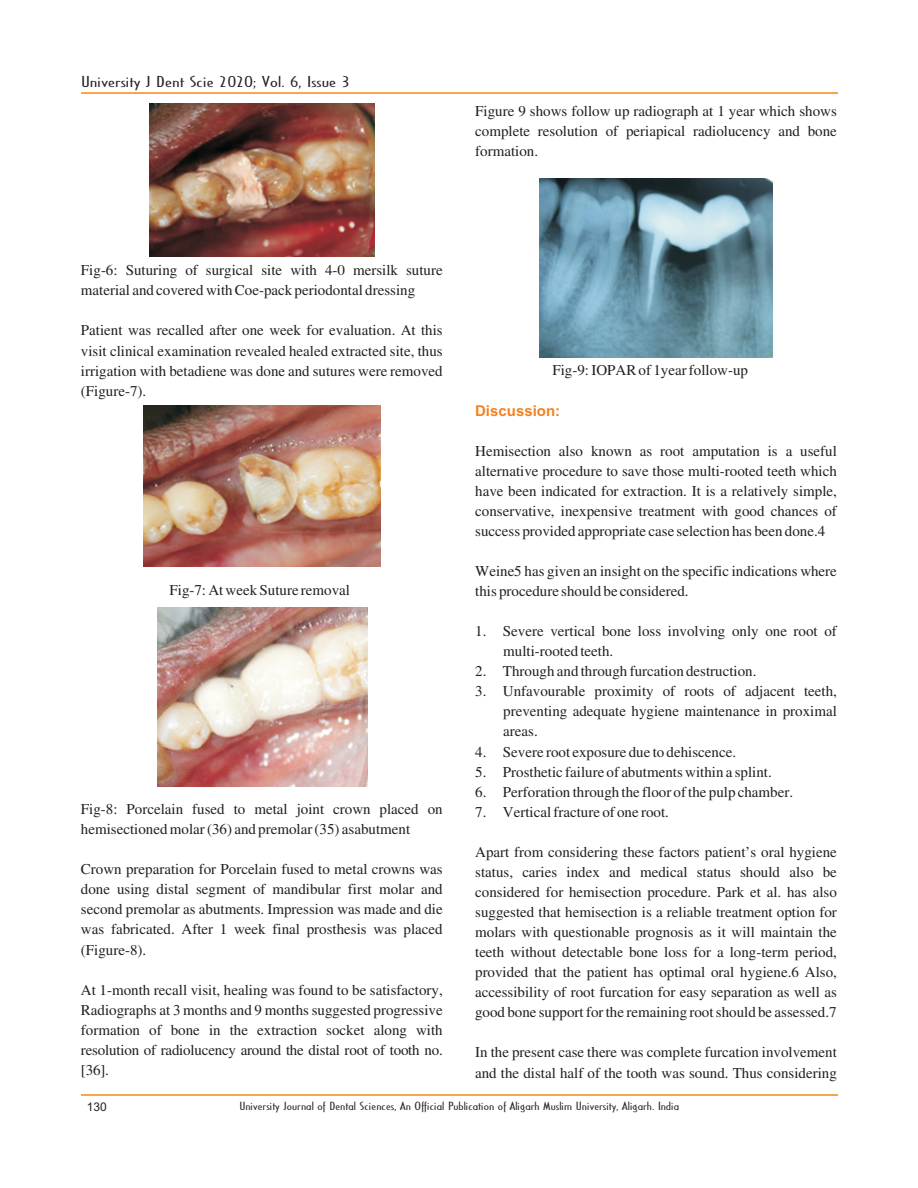
<style>
.page{position:relative;width:918px;height:1188px;background:#fff}
.page>*{position:absolute;margin:0;border:0;box-sizing:border-box;transform-origin:0 0}
.t1{font:15px/20.1px "Times New Roman";color:#231f20;text-align:justify}
.t2{font:15px "Cassandra";color:#231f20;scale:1.66 1}
.t3{font:700 15px "Arial";color:#f58220}
.t4{font:12px "Arial";color:#231f20}
.t5{font:11.25px "Cassandra";color:#231f20;scale:1.51 1}
</style>
<div class="page">
<hr style="left:81px;top:92px;width:756px;height:2px;background:#f9a64a">
<hr style="left:81px;top:1094px;width:756px;height:2px;background:#f9a64a">
<img style="left:157px;top:608px;width:211px;height:178px">
<img style="left:539px;top:179px;width:234px;height:179px">
<img style="left:150px;top:103px;width:224px;height:154px">
<img style="left:143px;top:406px;width:238px;height:160px">
<p class="t2" style="left:81px;top:74px;width:163px">University J Dent Scie 2020; Vol. 6, Issue 3</p>
<p class="t1" style="left:475px;top:102px;width:363px">Figure 9 shows follow up radiograph at 1 year which shows complete resolution of periapical radiolucency and bone formation.</p>
<p class="t1" style="left:81px;top:262px;width:363px">Fig-6: Suturing of surgical site with 4-0 mersilk suture material and covered with Coe-pack periodontal dressing</p>
<p class="t1" style="left:81px;top:322px;width:363px">Patient was recalled after one week for evaluation. At this visit clinical examination revealed healed extracted site, thus irrigation with betadiene was done and sutures were removed (Figure-7).</p>
<p class="t1" style="left:169px;top:581px;width:182px">Fig-7: At week Suture removal</p>
<p class="t1" style="left:81px;top:800px;width:363px">Fig-8: Porcelain fused to metal joint crown placed on hemisectioned molar (36) and premolar (35) asabutment</p>
<p class="t1" style="left:81px;top:861px;width:363px">Crown preparation for Porcelain fused to metal crowns was done using distal segment of mandibular first molar and second premolar as abutments. Impression was made and die was fabricated. After 1 week final prosthesis was placed (Figure-8).</p>
<p class="t1" style="left:81px;top:981px;width:363px">At 1-month recall visit, healing was found to be satisfactory, Radiographs at 3 months and 9 months suggested progressive formation of bone in the extraction socket along with resolution of radiolucency around the distal root of tooth no. [36].</p>
<p class="t1" style="left:552px;top:362px;width:197px">Fig-9: IOPAR of 1year follow-up</p>
<p class="t3" style="left:475px;top:405px;width:87px">Discussion:</p>
<p class="t1" style="left:475px;top:442px;width:363px">Hemisection also known as root amputation is a useful alternative procedure to save those multi-rooted teeth which have been indicated for extraction. It is a relatively simple, conservative, inexpensive treatment with good chances of success provided appropriate case selection has been done.4</p>
<p class="t1" style="left:475px;top:562px;width:363px">Weine5 has given an insight on the specific indications where this procedure should be considered.</p>
<p class="t1" style="left:503px;top:622px;width:335px;text-indent:-28px">1. Severe vertical bone loss involving only one root of multi-rooted teeth.</p>
<p class="t1" style="left:475px;top:663px;width:283px">2. Through and through furcation destruction.</p>
<p class="t1" style="left:503px;top:683px;width:335px;text-indent:-28px">3. Unfavourable proximity of roots of adjacent teeth, preventing adequate hygiene maintenance in proximal areas.</p>
<p class="t1" style="left:475px;top:743px;width:263px">4. Severe root exposure due to dehiscence.</p>
<p class="t1" style="left:475px;top:763px;width:298px">5. Prosthetic failure of abutments within a splint.</p>
<p class="t1" style="left:475px;top:783px;width:320px">6. Perforation through the floor of the pulp chamber.</p>
<p class="t1" style="left:475px;top:803px;width:195px">7. Vertical fracture of one root.</p>
<p class="t1" style="left:475px;top:843px;width:363px">Apart from considering these factors patient’s oral hygiene status, caries index and medical status should also be considered for hemisection procedure. Park et al. has also suggested that hemisection is a reliable treatment option for molars with questionable prognosis as it will maintain the teeth without detectable bone loss for a long-term period, provided that the patient has optimal oral hygiene.6 Also, accessibility of root furcation for easy separation as well as good bone support for the remaining root should be assessed.7</p>
<p class="t1" style="left:475px;top:1044px;width:363px">In the present case there was complete furcation involvement and the distal half of the tooth was sound. Thus considering</p>
<p class="t4" style="left:87px;top:1102px;width:22px">130</p>
<p class="t5" style="left:239px;top:1101px;width:293px">University Journal of Dental Sciences, An Official Publication of Aligarh Muslim University, Aligarh. India</p>
</div>
